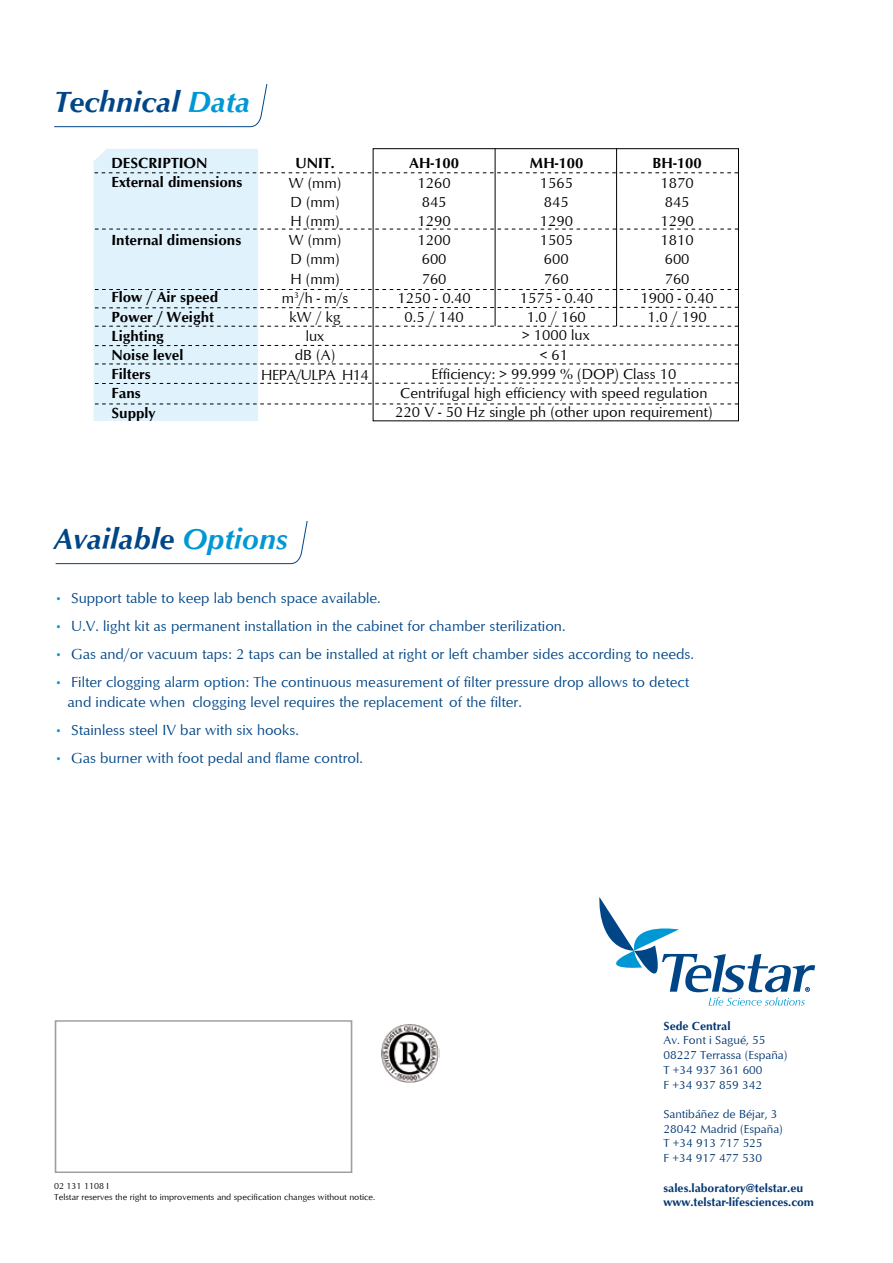
<style>
.page{position:relative;width:893px;height:1263px;background:#fff}
.page>*{position:absolute;margin:0;border:0;box-sizing:border-box;transform-origin:0 0}
.t1{font:italic 700 30px "Optimum";color:#004687}
.t2{font:15px/19.5px "Optimum";color:#004687}
.t3{font:15px/19.2px "Optimum";color:#000;text-align:center}
.t4{font:700 15px/19.2px "Optimum";color:#000}
.t5{font:12px/14.7px "Optimum";color:#003571}
.t6{font:700 12px/14.7px "Optimum";color:#003571}
.t7{font:9px/10.8px "Optimum";color:#000}
.s1{color:#0098d4}
</style>
<div class="page">
<img style="left:381px;top:1024px;width:58px;height:59px">
<svg style="left:599px;top:897px;width:216px;height:109px"></svg>
<svg style="left:55px;top:1020px;width:297px;height:153px"></svg>
<svg style="left:94px;top:149px;width:645px;height:272px"></svg>
<svg style="left:54px;top:84px;width:214px;height:43px"></svg>
<hr style="left:616px;top:149px;width:1px;height:177px;background:#000">
<hr style="left:495px;top:149px;width:1px;height:177px;background:#000">
<svg style="left:55px;top:521px;width:253px;height:43px"></svg>
<h1 class="t1" style="left:54px;top:84px;width:198px">Technical <span class="s1">Data</span></h1>
<p class="t4" style="left:111px;top:153px;width:133px">DESCRIPTION<br>External dimensions</p>
<p class="t4" style="left:111px;top:230px;width:131px">Internal dimensions</p>
<p class="t4" style="left:111px;top:287px;width:108px">Flow / Air speed<br>Power / Weight<br>Lighting<br>Noise level<br>Filters<br>Fans<br>Supply</p>
<p class="t4" style="left:296px;top:154px;width:41px">UNIT.</p>
<p class="t3" style="left:261px;top:173px;width:109px">W (mm)<br>D (mm)<br>H (mm)<br>W (mm)<br>D (mm)<br>H (mm)<br>m<sup>3</sup>/h - m/s<br>kW / kg<br>lux<br>dB (A)<br>HEPA/ULPA H14</p>
<p class="t4" style="left:409px;top:154px;width:51px">AH-100</p>
<p class="t3" style="left:398px;top:173px;width:75px">1260<br>845<br>1290<br>1200<br>600<br>760<br>1250 - 0.40<br>0.5 / 140</p>
<p class="t4" style="left:529px;top:154px;width:56px">MH-100</p>
<p class="t3" style="left:520px;top:173px;width:75px">1565<br>845<br>1290<br>1505<br>600<br>760<br>1575 - 0.40<br>1.0 / 160</p>
<p class="t4" style="left:653px;top:154px;width:51px">BH-100</p>
<p class="t3" style="left:641px;top:173px;width:75px">1870<br>845<br>1290<br>1810<br>600<br>760<br>1900 - 0.40<br>1.0 / 190</p>
<p class="t3" style="left:395px;top:325px;width:319px">&gt; 1000 lux<br>&lt; 61<br>Efficiency: &gt; 99.999 % (DOP) Class 10<br>Centrifugal high efficiency with speed regulation<br>220 V - 50 Hz single ph (other upon requirement)</p>
<h1 class="t1" style="left:54px;top:521px;width:235px">Available <span class="s1">Options</span></h1>
<p class="t2" style="left:54px;top:588px;width:328px"><span class="s1">•</span> Support table to keep lab bench space available.</p>
<p class="t2" style="left:54px;top:616px;width:513px"><span class="s1">•</span> U.V. light kit as permanent installation in the cabinet for chamber sterilization.</p>
<p class="t2" style="left:54px;top:644px;width:641px"><span class="s1">•</span> Gas and/or vacuum taps: 2 taps can be installed at right or left chamber sides according to needs.</p>
<p class="t2" style="left:68px;top:672px;width:623px;text-indent:-13px"><span class="s1">•</span> Filter clogging alarm option: The continuous measurement of filter pressure drop allows to detect and indicate when clogging level requires the replacement of the filter.</p>
<p class="t2" style="left:54px;top:719px;width:246px"><span class="s1">•</span> Stainless steel IV bar with six hooks.</p>
<p class="t2" style="left:54px;top:747px;width:310px"><span class="s1">•</span> Gas burner with foot pedal and flame control.</p>
<p class="t7" style="left:54px;top:1181px;width:323px">02 131 1108 I<br>Telstar reserves the right to improvements and specification changes without notice.</p>
<p class="t6" style="left:663px;top:1018px;width:69px">Sede Central</p>
<p class="t5" style="left:663px;top:1033px;width:125px">Av. Font i Sagué, 55<br>08227 Terrassa (España)<br>T +34 937 361 600<br>F +34 937 859 342</p>
<p class="t5" style="left:663px;top:1106px;width:121px">Santibáñez de Béjar, 3<br>28042 Madrid (España)<br>T +34 913 717 525<br>F +34 917 477 530</p>
<p class="t6" style="left:663px;top:1180px;width:152px">sales.laboratory@telstar.eu www.telstar-lifesciences.com</p>
</div>
